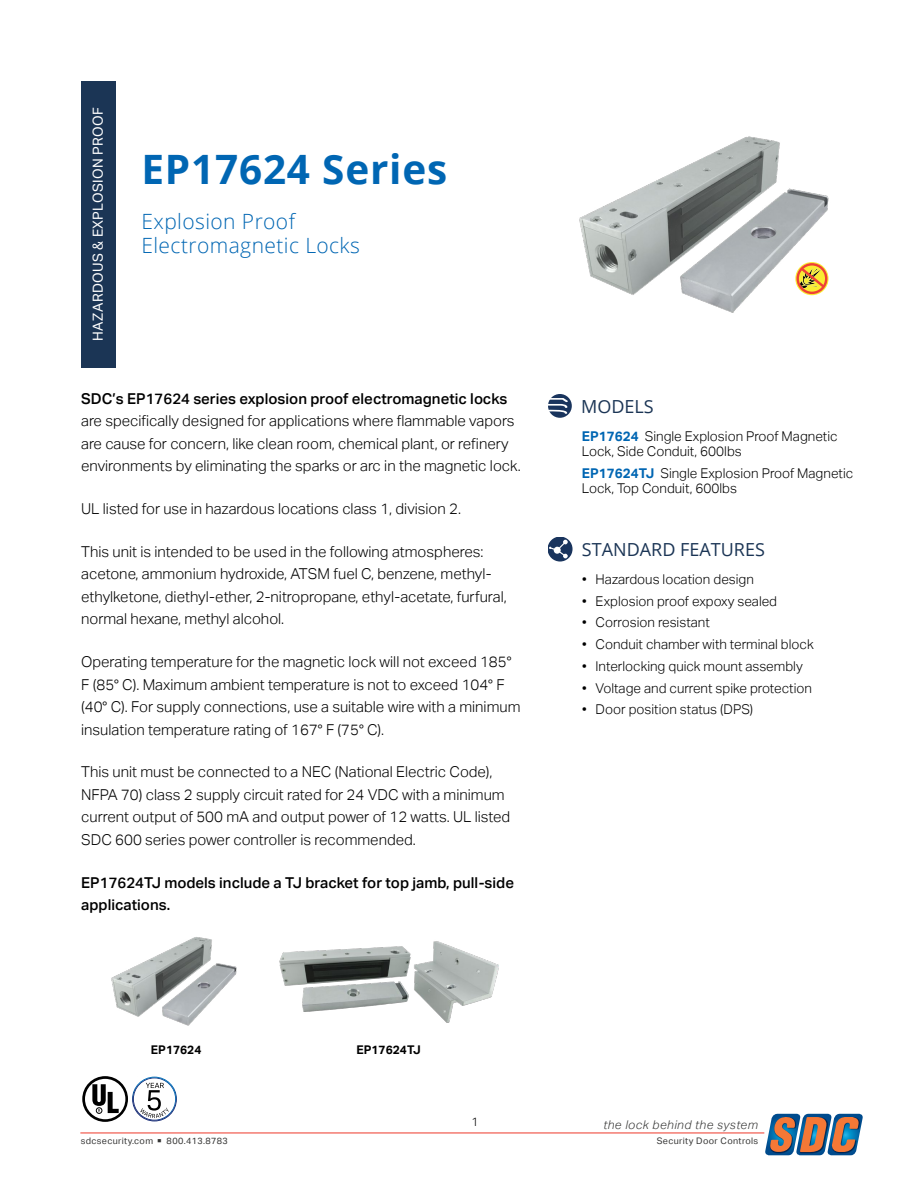
<style>
.page{position:relative;width:918px;height:1188px;background:#fff}
.page>*{position:absolute;margin:0;border:0;box-sizing:border-box;transform-origin:0 0}
.t1{font:700 40.5px "Open Sans";letter-spacing:.02em;color:#0066b3}
.t2{font:300 21px/24px "Open Sans";letter-spacing:.02em;color:#0066b3}
.t3{font:18px "Open Sans";color:#1b3555}
.t4{font:300 15px/22.5px "Aktiv Grotesk";color:#000}
.t5{font:500 15px/22.5px "Aktiv Grotesk";color:#000}
.t6{font:13.8px "Aktiv Grotesk";letter-spacing:.02em;color:#fff}
.t7{font:300 13.5px/15px "Aktiv Grotesk";color:#000}
.t8{font:italic 300 12px "Aktiv Grotesk";letter-spacing:.04em;color:#343433}
.t9{font:700 12px "Aktiv Grotesk";color:#000}
.t10{font:300 12px "Aktiv Grotesk";color:#000}
.t11{font:9px "Aktiv Grotesk";letter-spacing:.04em;color:#343433}
.s1{font-weight:700;color:#0066b3}
.s2{font-size:6.75px}
</style>
<div class="page">
<hr style="left:80px;top:1133px;width:684px;height:1px;background:#ee3829">
<svg style="left:764px;top:1114px;width:99px;height:41px;background:#877e7f"></svg>
<svg style="left:548px;top:394px;width:24px;height:24px"></svg>
<svg style="left:548px;top:398px;width:20px;height:16px"></svg>
<svg style="left:548px;top:537px;width:25px;height:25px"></svg>
<svg style="left:549px;top:540px;width:19px;height:18px"></svg>
<div style="left:81px;top:81px;width:34px;height:286px;background:#1b3555"></div>
<img style="left:111px;top:937px;width:126px;height:89px">
<svg style="left:82px;top:1076px;width:95px;height:46px"></svg>
<img style="left:579px;top:136px;width:250px;height:177px">
<img style="left:279px;top:941px;width:220px;height:82px">
<p class="t6" style="left:90px;top:341px;width:235px;rotate:-90deg">HAZARDOUS &amp; EXPLOSION PROOF</p>
<h1 class="t1" style="left:141px;top:141px;width:307px">EP17624 Series</h1>
<h2 class="t2" style="left:141px;top:208px;width:220px">Explosion Proof<br>Electromagnetic Locks</h2>
<p class="t5" style="left:81px;top:387px;width:428px">SDC’s EP17624 series explosion proof electromagnetic locks</p>
<p class="t4" style="left:81px;top:410px;width:441px">are specifically designed for applications where flammable vapors are cause for concern, like clean room, chemical plant, or refinery environments by eliminating the sparks or arc in the magnetic lock.</p>
<p class="t4" style="left:81px;top:498px;width:381px">UL listed for use in hazardous locations class 1, division 2.</p>
<p class="t4" style="left:81px;top:540px;width:427px">This unit is intended to be used in the following atmospheres: acetone, ammonium hydroxide, ATSM fuel C, benzene, methyl&shy;ethylketone, diethyl-ether, 2-nitropropane, ethyl-acetate, furfural, normal hexane, methyl alcohol.</p>
<p class="t4" style="left:81px;top:651px;width:441px">Operating temperature for the magnetic lock will not exceed 185° F (85° C). Maximum ambient temperature is not to exceed 104° F (40° C). For supply connections, use a suitable wire with a minimum insulation temperature rating of 167° F (75° C).</p>
<p class="t4" style="left:81px;top:761px;width:431px">This unit must be connected to a NEC (National Electric Code), NFPA 70) class 2 supply circuit rated for 24 VDC with a minimum current output of 500 mA and output power of 12 watts. UL listed SDC 600 series power controller is recommended.</p>
<p class="t5" style="left:81px;top:871px;width:434px">EP17624TJ models include a TJ bracket for top jamb, pull-side applications.</p>
<p class="t9" style="left:151px;top:1043px;width:52px">EP17624</p>
<p class="t9" style="left:357px;top:1043px;width:66px">EP17624TJ</p>
<p class="t3" style="left:581px;top:394px;width:74px">MODELS</p>
<p class="t7" style="left:582px;top:429px;width:257px"><span class="s1">EP17624</span> Single Explosion Proof Magnetic<br>Lock, Side Conduit, 600lbs</p>
<p class="t7" style="left:582px;top:466px;width:273px"><span class="s1">EP17624TJ</span> Single Explosion Proof Magnetic<br>Lock, Top Conduit, 600lbs</p>
<p class="t3" style="left:582px;top:537px;width:185px">STANDARD FEATURES</p>
<p class="t7" style="left:582px;top:572px;width:173px">• Hazardous location design</p>
<p class="t7" style="left:582px;top:594px;width:197px">• Explosion proof expoxy sealed</p>
<p class="t7" style="left:582px;top:615px;width:129px">• Corrosion resistant</p>
<p class="t7" style="left:582px;top:637px;width:233px">• Conduit chamber with terminal block</p>
<p class="t7" style="left:582px;top:659px;width:222px">• Interlocking quick mount assembly</p>
<p class="t7" style="left:582px;top:681px;width:231px">• Voltage and current spike protection</p>
<p class="t7" style="left:582px;top:702px;width:173px">• Door position status (DPS)</p>
<p class="t10" style="left:472px;top:1115px;width:9px">1</p>
<p class="t8" style="left:603px;top:1118px;width:156px">the lock behind the system</p>
<p class="t11" style="left:81px;top:1136px;width:148px">sdcsecurity.com <span class="s2">■</span> 800.413.8783</p>
<p class="t11" style="left:657px;top:1136px;width:103px">Security Door Controls</p>
</div>
